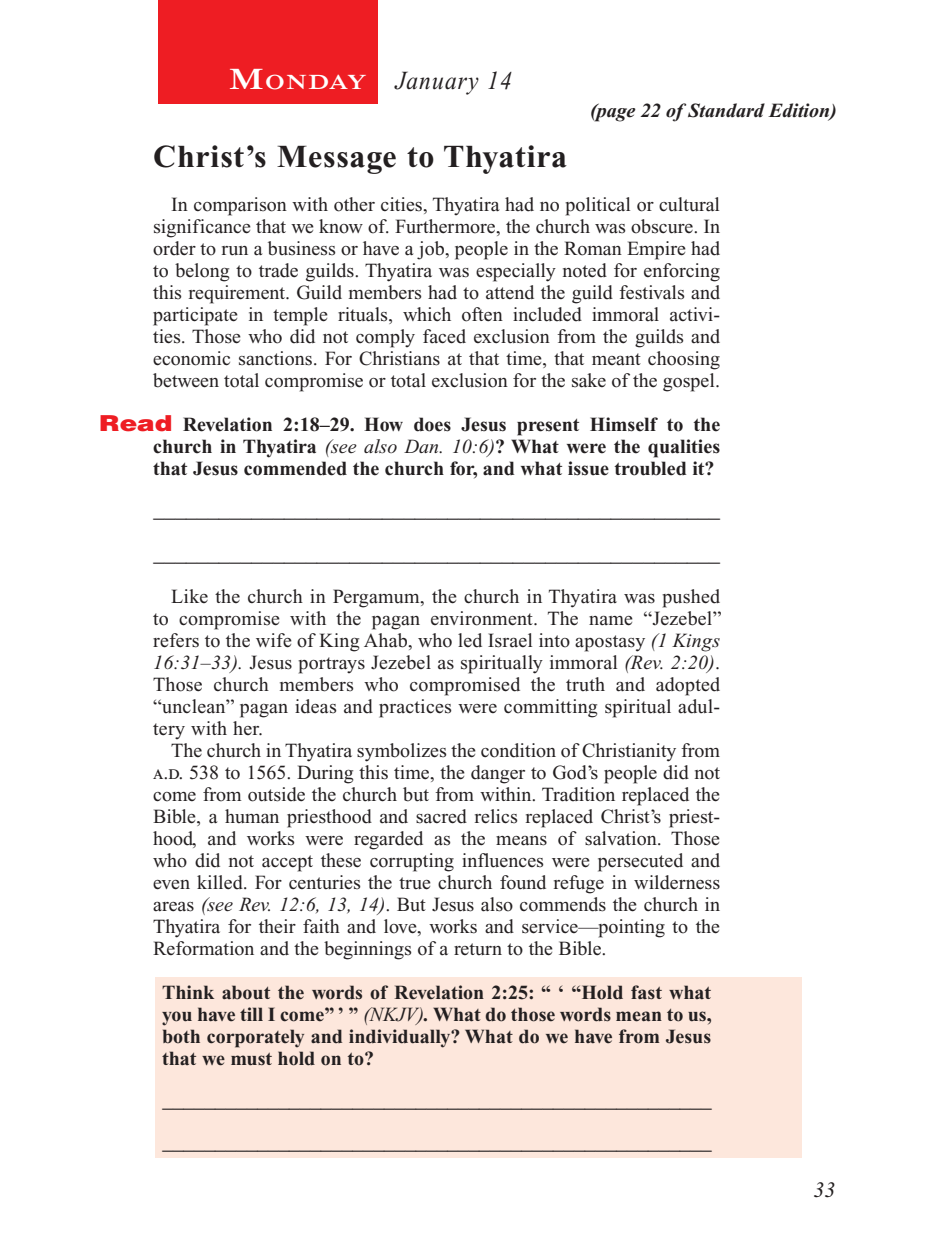
<style>
.page{position:relative;width:936px;height:1260px;background:#fff}
.page>*{position:absolute;margin:0;border:0;box-sizing:border-box;transform-origin:0 0}
.t1{font:700 32px "Times New Roman PS Std";letter-spacing:.025em;color:#231f20}
.t2{font:italic 26px "Times New Roman PS Std";letter-spacing:.05em;color:#231f20;scale:.9 1}
.t3{font:22px/44px "Times New Roman PS Std";color:#231f20}
.t4{font:22px/42px "Times New Roman PS Std";color:#231f20;scale:.96 1}
.t5{font:italic 22px "Times New Roman PS Std";color:#231f20}
.t6{font:600 21px "Times NRMT Std";letter-spacing:.045em;color:#fff;scale:1.1 1}
.t7{font:20px/22px "Times New Roman PS Std";color:#231f20;text-align:justify}
.t8{font:700 20px/22px "Times New Roman PS Std";color:#231f20;text-align:justify}
.t9{font:italic 700 20px "Times New Roman PS Std";color:#231f20}
.s1{font-size:30px}
.s2{font-family:"Helvetica LT Std";font-weight:900;font-size:22px;color:#ee1d23}
.s3{font-weight:400;font-style:italic}
.s4{font-style:italic}
</style>
<div class="page">
<div style="left:158px;top:0;width:220px;height:103px;background:#ee1d23"></div>
<div style="left:155px;top:978px;width:646px;height:180px;background:#fde7dc"></div>
<p class="t6" style="left:229px;top:70px;width:127px"><span class="s1">M</span>ONDAY</p>
<h2 class="t2" style="left:396px;top:66px;width:131px">January 14</h2>
<p class="t9" style="left:590px;top:100px;width:248px">(page 22 of Standard Edition)</p>
<h1 class="t1" style="left:153px;top:138px;width:415px">Christ’s Message to Thyatira</h1>
<p class="t7" style="left:153px;top:193px;width:569px;text-indent:18px">In comparison with other cities, Thyatira had no political or cultural significance that we know of. Furthermore, the church was obscure. In order to run a business or have a job, people in the Roman Empire had to belong to trade guilds. Thyatira was especially noted for enforcing this requirement. Guild members had to attend the guild festivals and participate in temple rituals, which often included immoral activi&shy;ties. Those who did not comply faced exclusion from the guilds and economic sanctions. For Christians at that time, that meant choosing between total compromise or total exclusion for the sake of the gospel.</p>
<p class="t8" style="left:153px;top:413px;width:569px;text-indent:-54px"><span class="s2">Read</span> Revelation 2:18–29. How does Jesus present Himself to the church in Thyatira <span class="s3">(see also Dan. 10:6)</span>? What were the qualities that Jesus commended the church for, and what issue troubled it?</p>
<p class="t3" style="left:154px;top:487px;width:568px">____________________________________________________ ____________________________________________________</p>
<p class="t7" style="left:153px;top:585px;width:570px;text-indent:18px">Like the church in Pergamum, the church in Thyatira was pushed to compromise with the pagan environment. The name “Jezebel” refers to the wife of King Ahab, who led Israel into apostasy <span class="s4">(1 Kings 16:31–33).</span> Jesus portrays Jezebel as spiritually immoral <span class="s4">(Rev. 2:20)</span>.<br>Those church members who compromised the truth and adopted “unclean” pagan ideas and practices were committing spiritual adul&shy;tery with her.</p>
<p class="t7" style="left:153px;top:739px;width:569px;text-align:left;text-indent:18px">The church in Thyatira symbolizes the condition of Christianity from a.d. 538 to 1565. During this time, the danger to God’s people did not come from outside the church but from within. Tradition replaced the Bible, a human priesthood and sacred relics replaced Christ’s priest&shy;hood, and works were regarded as the means of salvation. Those who did not accept these corrupting influences were persecuted and even killed. For centuries the true church found refuge in wilderness areas <span class="s4">(see Rev. 12:6, 13, 14)</span>. But Jesus also commends the church in Thyatira for their faith and love, works and service—pointing to the Reformation and the beginnings of a return to the Bible.</p>
<p class="t8" style="left:162px;top:981px;width:551px">Think about the words of Revelation 2:25: “ ‘ “Hold fast what you have till I come” ’ ” <span class="s3">(NKJV)</span><span class="s4">.</span> What do those words mean to us, both corporately and individually? What do we have from Jesus that we must hold on to?</p>
<p class="t4" style="left:163px;top:1078px;width:573px">____________________________________________________ ____________________________________________________</p>
<p class="t5" style="left:813px;top:1178px;width:23px">33</p>
</div>
